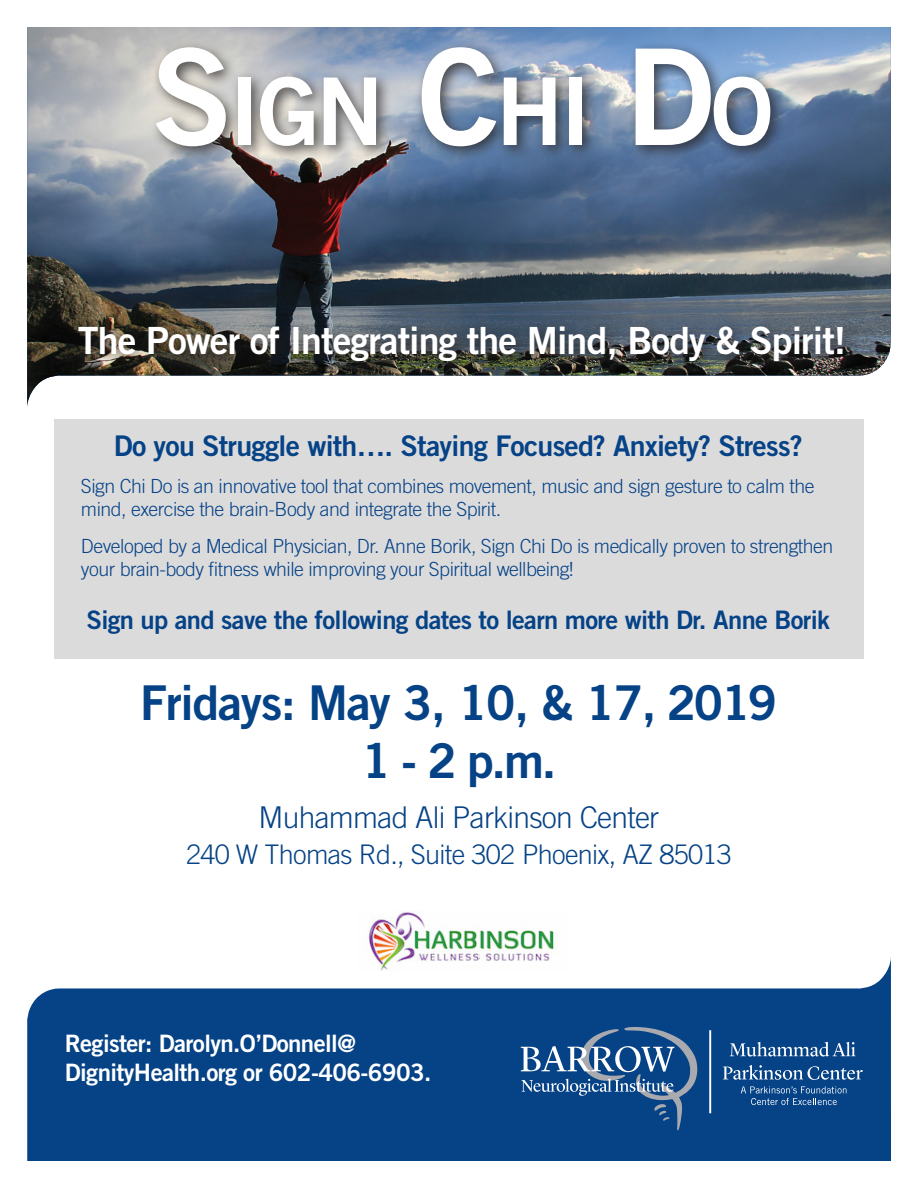
<style>
.page{position:relative;width:918px;height:1188px;background:#fff}
.page>*{position:absolute;margin:0;border:0;box-sizing:border-box;transform-origin:0 0}
.t1{font:93.45px "Trade Gothic LT Std Bd 2";color:#fff}
.t2{font:48px "Trade Gothic LT Std Bd 2";letter-spacing:-.025em;color:#054286}
.t3{font:37.5px "Trade Gothic LT Std Bd 2";letter-spacing:-.025em;color:#fff}
.t4{font:300 30px "Trade Gothic LT Std";letter-spacing:-.025em;color:#054286}
.t5{font:28.5px "Trade Gothic LT Std Bd 2";letter-spacing:-.025em;color:#054286}
.t6{font:300 27px "Trade Gothic LT Std";letter-spacing:-.025em;color:#054286}
.t7{font:25.5px "Trade Gothic LT Std Bd 2";letter-spacing:-.025em;color:#054286}
.t8{font:24px/28.8px "Trade Gothic LT Std Bd 2";letter-spacing:-.025em;color:#fff}
.t9{font:300 19.5px/23.4px "Trade Gothic LT Std";letter-spacing:-.025em;color:#054286}
.s1{font-size:133.5px}
</style>
<div class="page">
<div style="left:54px;top:419px;width:810px;height:240px;background:#dcdbdc"></div>
<img style="left:27px;top:27px;width:864px;height:380px">
<svg style="left:27px;top:957px;width:864px;height:204px;fill:#054286"></svg>
<div style="left:150px;top:40px;width:637px;height:122px;background:#231f20;opacity:.75"></div>
<div style="left:72px;top:319px;width:788px;height:59px;background:#231f20;opacity:.75"></div>
<hr style="left:709px;top:1030px;width:2px;height:83px;background:#fff">
<svg style="left:521px;top:1027px;width:178px;height:103px;background:#2d5e96"></svg>
<svg style="left:730px;top:1042px;width:126px;height:15px;background:#4774a6"></svg>
<svg style="left:723px;top:1065px;width:140px;height:15px;background:#4270a3"></svg>
<svg style="left:741px;top:1086px;width:105px;height:19px;background:#2c6099"></svg>
<img style="left:356px;top:912px;width:212px;height:59px">
<p class="t1" style="left:151px;top:54px;width:624px"><span class="s1">S</span>ign <span class="s1">C</span>hi <span class="s1">D</span>o</p>
<p class="t3" style="left:78px;top:318px;width:770px">The Power of Integrating the Mind, Body &amp; Spirit!</p>
<p class="t5" style="left:114px;top:428px;width:690px">Do you Struggle with…. Staying Focused? Anxiety? Stress?</p>
<p class="t9" style="left:81px;top:474px;width:735px">Sign Chi Do is an innovative tool that combines movement, music and sign gesture to calm the mind, exercise the brain-Body and integrate the Spirit.</p>
<p class="t9" style="left:81px;top:534px;width:754px">Developed by a Medical Physician, Dr. Anne Borik, Sign Chi Do is medically proven to strengthen your brain-body fitness while improving your Spiritual wellbeing!</p>
<p class="t7" style="left:86px;top:604px;width:745px">Sign up and save the following dates to learn more with Dr. Anne Borik</p>
<p class="t2" style="left:140px;top:674px;width:639px">Fridays: May 3, 10, &amp; 17, 2019</p>
<p class="t2" style="left:361px;top:731px;width:197px">1 - 2 p.m.</p>
<p class="t4" style="left:259px;top:799px;width:402px">Muhammad Ali Parkinson Center</p>
<p class="t6" style="left:186px;top:838px;width:547px">240 W Thomas Rd., Suite 302 Phoenix, AZ 85013</p>
<p class="t8" style="left:65px;top:1029px;width:368px">Register: Darolyn.O’Donnell@<br>DignityHealth.org or 602-406-6903.</p>
</div>
